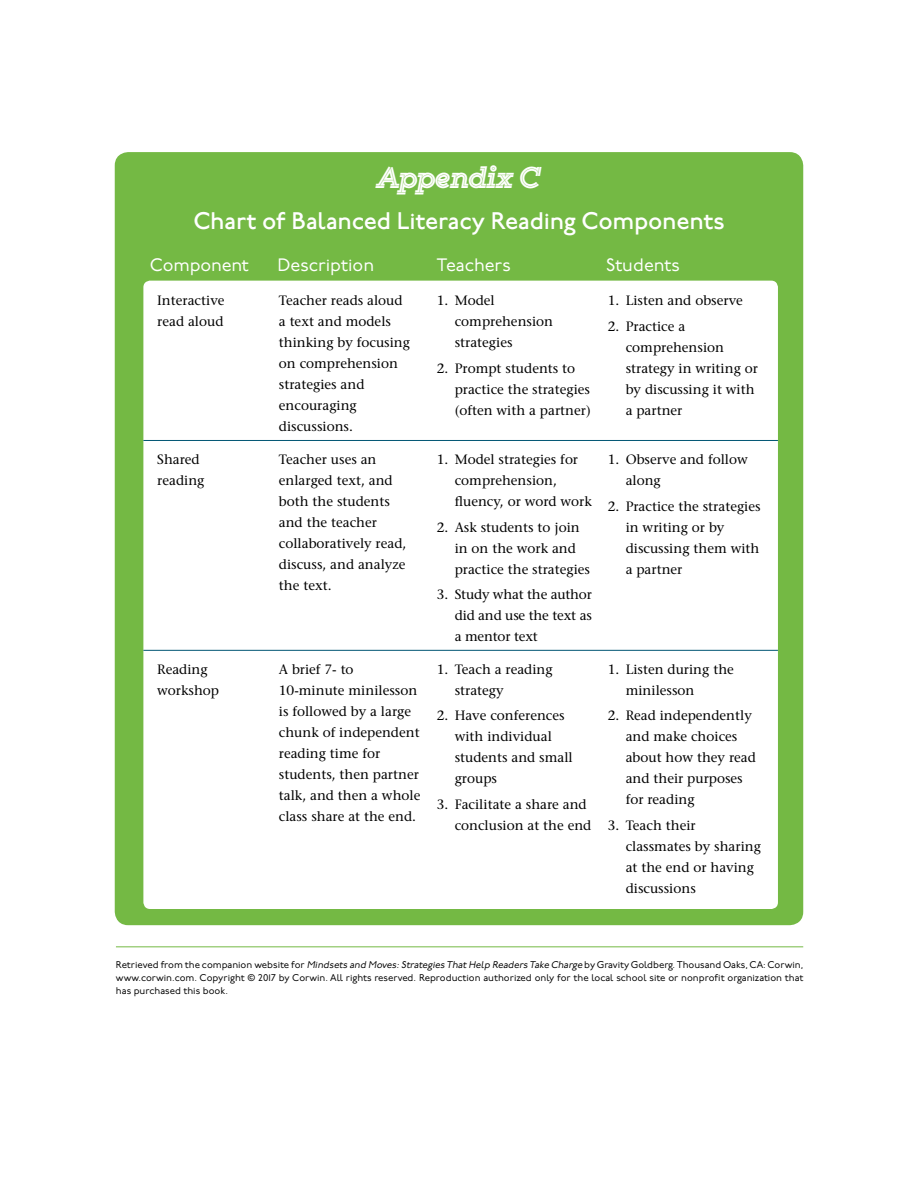
<style>
.page{position:relative;width:918px;height:1188px;background:#fff}
.page>*{position:absolute;margin:0;border:0;box-sizing:border-box;transform-origin:0 0}
.t1{font:900 27px "Gist";letter-spacing:-.02em;color:#fff}
.t2{font:500 24px "P22 Underground CY";letter-spacing:-.01em;color:#fff}
.t3{font:18px "P22 Underground CY";color:#fff}
.t4{font:500 13.5px/21px "Stone Serif Std";color:#000}
.t5{font:9.75px/12.8px "P22 Underground CY";color:#000;text-align:justify}
.s1{font-style:italic}
</style>
<div class="page">
<div style="left:115px;top:152px;width:688px;height:773px;background:#74b944;border-radius:14px"></div>
<div style="left:143px;top:281px;width:635px;height:628px;background:#fff;border-radius:7px"></div>
<hr style="left:143px;top:440px;width:635px;height:1px;background:#005573">
<hr style="left:143px;top:650px;width:635px;height:1px;background:#005573">
<hr style="left:116px;top:946px;width:687px;height:1px;background:#74b944">
<h1 class="t1" style="left:377px;top:158px;width:165px">Appendix C</h1>
<h2 class="t2" style="left:193px;top:208px;width:533px">Chart of Balanced Literacy Reading Components</h2>
<h3 class="t3" style="left:150px;top:255px;width:100px">Component</h3>
<h3 class="t3" style="left:277px;top:255px;width:98px">Description</h3>
<h3 class="t3" style="left:437px;top:255px;width:76px">Teachers</h3>
<h3 class="t3" style="left:606px;top:255px;width:75px">Students</h3>
<p class="t4" style="left:157px;top:290px;width:69px">Interactive read aloud</p>
<p class="t4" style="left:279px;top:290px;width:133px">Teacher reads aloud a text and models thinking by focusing on comprehension strategies and encouraging discussions.</p>
<p class="t4" style="left:455px;top:290px;width:100px;text-indent:-18px">1. Model comprehension strategies</p>
<p class="t4" style="left:608px;top:290px;width:137px">1. Listen and observe</p>
<p class="t4" style="left:626px;top:315px;width:134px;text-indent:-18px">2. Practice a comprehension strategy in writing or by discussing it with a partner</p>
<p class="t4" style="left:455px;top:357px;width:138px;text-indent:-18px">2. Prompt students to practice the strategies (often with a partner)</p>
<p class="t4" style="left:157px;top:449px;width:49px">Shared reading</p>
<p class="t4" style="left:279px;top:449px;width:129px">Teacher uses an enlarged text, and both the students and the teacher collaboratively read, discuss, and analyze the text.</p>
<p class="t4" style="left:455px;top:449px;width:139px;text-indent:-18px">1. Model strategies for comprehension, fluency, or word work</p>
<p class="t4" style="left:455px;top:516px;width:137px;text-indent:-18px">2. Ask students to join in on the work and practice the strategies</p>
<p class="t4" style="left:455px;top:584px;width:139px;text-align:justify;text-indent:-18px">3. Study what the author did and use the text as a mentor text</p>
<p class="t4" style="left:157px;top:659px;width:63px">Reading workshop</p>
<p class="t4" style="left:279px;top:659px;width:143px">A brief 7- to<br>10-minute minilesson is followed by a large chunk of independent reading time for students, then partner talk, and then a whole class share at the end.</p>
<p class="t4" style="left:455px;top:659px;width:100px;text-indent:-18px">1. Teach a reading strategy</p>
<p class="t4" style="left:455px;top:705px;width:120px;text-indent:-18px">2. Have conferences with individual students and small groups</p>
<p class="t4" style="left:455px;top:794px;width:138px;text-indent:-18px">3. Facilitate a share and conclusion at the end</p>
<p class="t4" style="left:626px;top:449px;width:124px;text-indent:-18px">1. Observe and follow along</p>
<p class="t4" style="left:626px;top:495px;width:136px;text-indent:-18px">2. Practice the strategies in writing or by discussing them with a partner</p>
<p class="t4" style="left:626px;top:659px;width:110px;text-indent:-18px">1. Listen during the minilesson</p>
<p class="t4" style="left:626px;top:705px;width:132px;text-indent:-18px">2. Read independently and make choices about how they read and their purposes for reading</p>
<p class="t4" style="left:626px;top:815px;width:137px;text-indent:-18px">3. Teach their classmates by sharing at the end or having discussions</p>
<p class="t5" style="left:116px;top:959px;width:689px">Retrieved from the companion website for <span class="s1">Mindsets and Moves:Strategies That Help Readers Take Charge</span> by Gravity Goldberg. Thousand Oaks, CA: Corwin, www.corwin.com. Copyright © 2017 by Corwin. All rights reserved. Reproduction authorized only for the local school site or nonprofit organization that has purchased this book.</p>
</div>
